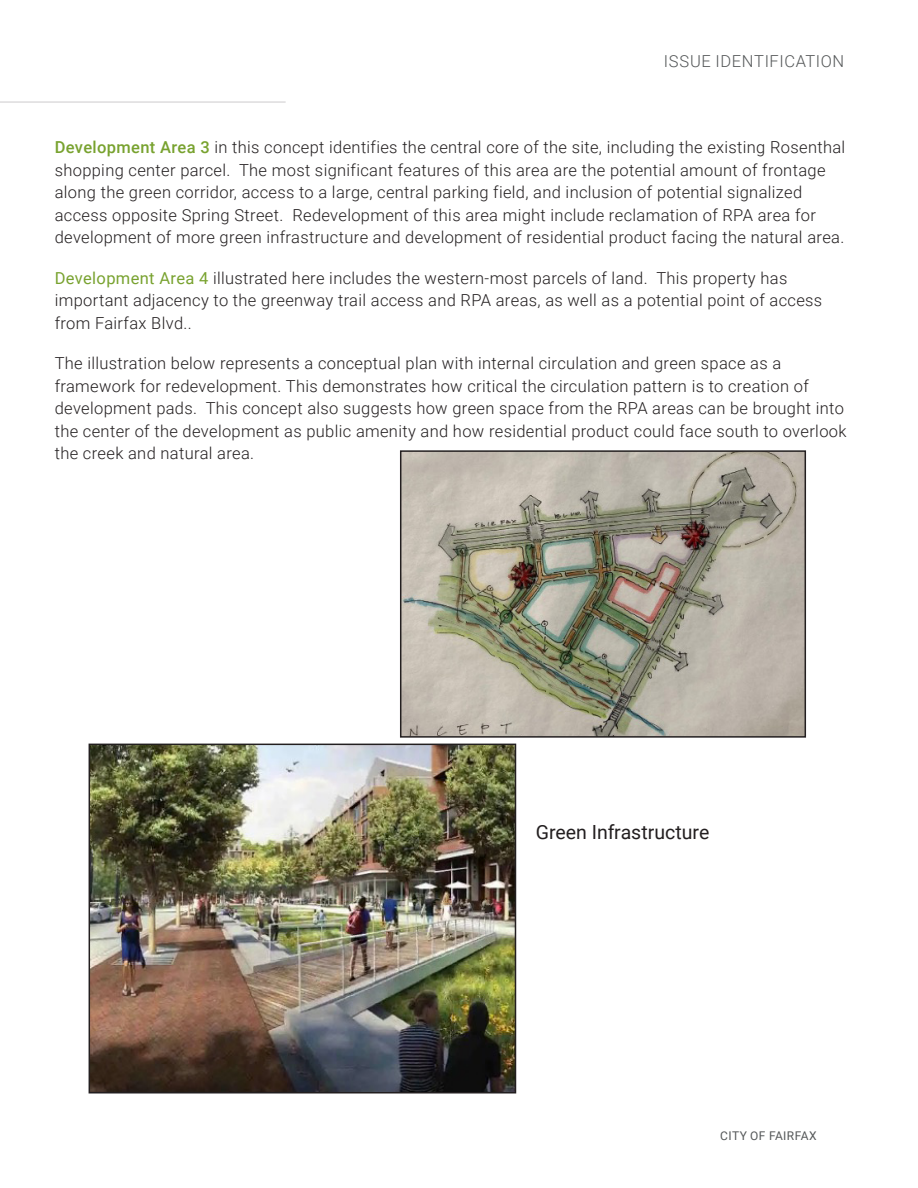
<style>
.page{position:relative;width:918px;height:1188px;background:#fff}
.page>*{position:absolute;margin:0;border:0;box-sizing:border-box;transform-origin:0 0}
.H2_1{font:19.5px "Roboto";color:#231f20}
.H2_1-2{font:300 16.5px/22.5px "Roboto";letter-spacing:.02em;color:#231f20}
.Section_Heading{font:300 16.5px "Roboto";letter-spacing:.035em;color:#545758}
.t1{font:12px "Roboto";letter-spacing:.035em;color:#545758}
.s1{font-weight:500;color:#78a22f}
.s2{font-weight:400;color:#78a22f}
</style>
<div class="page">
<img style="left:403px;top:453px;width:400px;height:282px">
<div style="left:400px;top:450px;width:406px;height:288px;border:2px solid #231f20"></div>
<img style="left:92px;top:747px;width:421px;height:344px">
<div style="left:89px;top:744px;width:427px;height:350px;border:2px solid #231f20"></div>
<hr style="left:0;top:101px;width:286px;height:2px;background:#dddcdd">
<p class="Section_Heading" style="left:664px;top:50px;width:182px">ISSUE IDENTIFICATION</p>
<p class="H2_1-2" style="left:55px;top:135px;width:792px"><span class="s1">Development Area 3</span> in this concept identifies the central core of the site, including the existing Rosenthal shopping center parcel. The most significant features of this area are the potential amount of frontage along the green corridor, access to a large, central parking field, and inclusion of potential signalized access opposite Spring Street. Redevelopment of this area might include reclamation of RPA area for development of more green infrastructure and development of residential product facing the natural area.</p>
<p class="H2_1-2" style="left:55px;top:266px;width:769px"><span class="s2">Development Area 4</span> illustrated here includes the western-most parcels of land. This property has important adjacency to the greenway trail access and RPA areas, as well as a potential point of access from Fairfax Blvd..</p>
<p class="H2_1-2" style="left:55px;top:351px;width:793px">The illustration below represents a conceptual plan with internal circulation and green space as a framework for redevelopment. This demonstrates how critical the circulation pattern is to creation of development pads. This concept also suggests how green space from the RPA areas can be brought into the center of the development as public amenity and how residential product could face south to overlook the creek and natural area.</p>
<p class="H2_1" style="left:536px;top:818px;width:175px">Green Infrastructure</p>
<p class="t1" style="left:720px;top:1127px;width:98px">CITY OF FAIRFAX</p>
</div>
